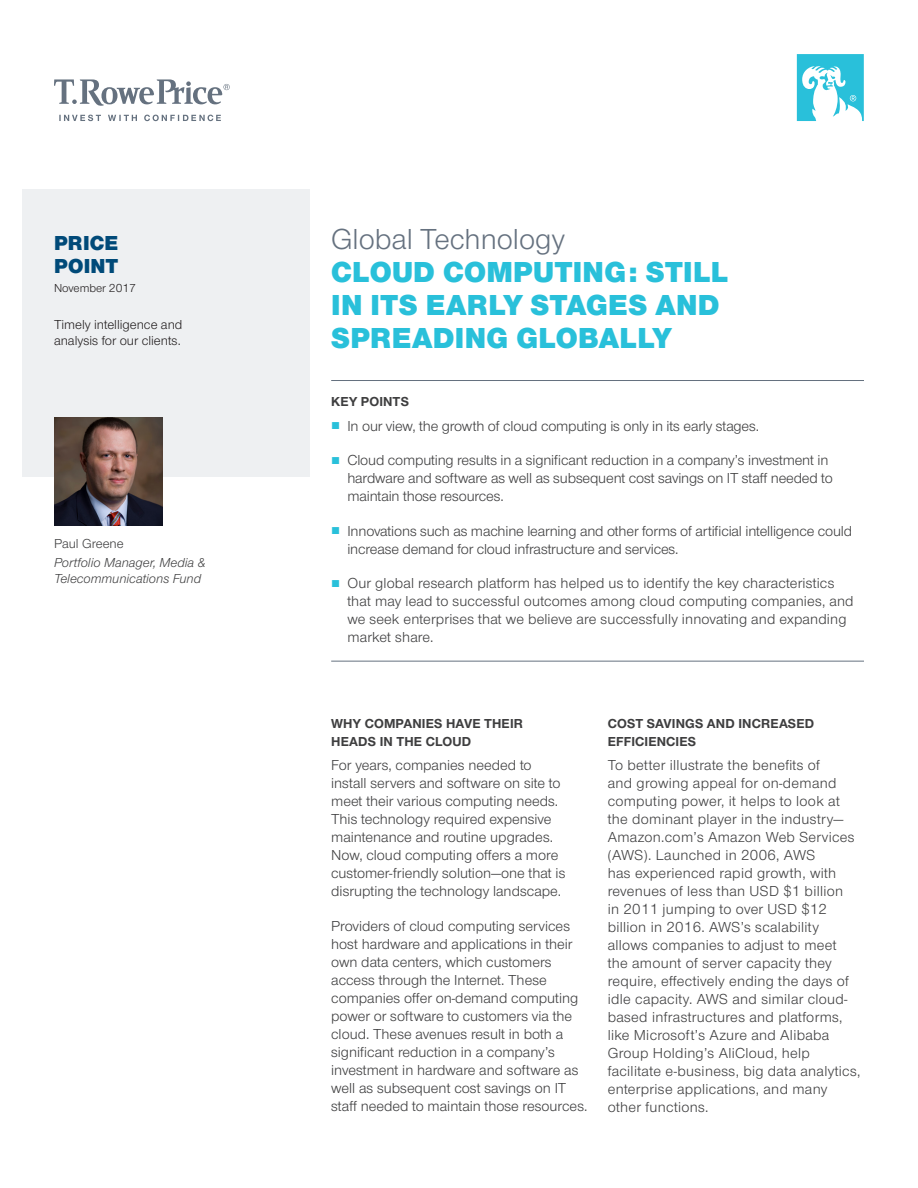
<style>
.page{position:relative;width:918px;height:1188px;background:#fff}
.page>*{position:absolute;margin:0;border:0;box-sizing:border-box;transform-origin:0 0}
.t1{font:900 30px/33px "Nimbus Sans Novus";letter-spacing:.01em;color:#29c0da}
.t2{font:30px "Nimbus Sans Novus";color:#65717f}
.t3{font:900 21px/22.5px "Nimbus Sans Novus";letter-spacing:.01em;color:#004a79}
.t4{font:15px/18px "Nimbus Sans Novus";color:#3e3e3f}
.t5{font:15px/18px "Nimbus Sans Novus";letter-spacing:.02em;color:#3e3e3f}
.t6{font:700 13.5px/17.2px "Nimbus Sans Novus";letter-spacing:.01em;color:#3e3e3f}
.t7{font:italic 13.5px/16.5px "Nimbus Sans Novus";color:#3e3e3f}
.t8{font:13.5px/16.5px "Nimbus Sans Novus";color:#231f20}
.t9{font:13.5px "Nimbus Sans Novus";color:#3e3e3f}
.t10{font:12px "Nimbus Sans Novus";color:#231f20}
.s1{font-family:"Arial";color:#29c0da}
</style>
<div class="page">
<div style="left:22px;top:189px;width:288px;height:288px;background:#eef0f2"></div>
<svg style="left:59px;top:115px;width:162px;height:6px"></svg>
<svg style="left:54px;top:79px;width:176px;height:27px"></svg>
<svg style="left:797px;top:54px;width:67px;height:67px"></svg>
<hr style="left:331px;top:380px;width:533px;height:1px;background:#65717f">
<img style="left:54px;top:417px;width:108px;height:108px">
<hr style="left:331px;top:661px;width:533px;height:1px;background:#65717f">
<h2 class="t3" style="left:54px;top:231px;width:66px">PRICE<br>POINT</h2>
<p class="t10" style="left:54px;top:280px;width:84px">November 2017</p>
<p class="t8" style="left:54px;top:316px;width:130px">Timely intelligence and analysis for our clients.</p>
<p class="t9" style="left:54px;top:535px;width:71px">Paul Greene</p>
<p class="t7" style="left:54px;top:553px;width:153px">Portfolio Manager, Media &amp;<br>Telecommunications Fund</p>
<h1 class="t2" style="left:331px;top:220px;width:235px">Global Technology</h1>
<h1 class="t1" style="left:331px;top:254px;width:399px">CLOUD COMPUTING: STILL<br>IN ITS EARLY STAGES AND<br>SPREADING GLOBALLY</h1>
<p class="t6" style="left:331px;top:392px;width:79px">KEY POINTS</p>
<p class="t4" style="left:331px;top:416px;width:429px"><span class="s1">■</span> In our view, the growth of cloud computing is only in its early stages.</p>
<p class="t4" style="left:347px;top:451px;width:487px;text-indent:-16px"><span class="s1">■</span> Cloud computing results in a significant reduction in a company’s investment in hardware and software as well as subsequent cost savings on IT staff needed to maintain those resources.</p>
<p class="t4" style="left:347px;top:521px;width:506px;text-indent:-16px"><span class="s1">■</span> Innovations such as machine learning and other forms of artificial intelligence could increase demand for cloud infrastructure and services.</p>
<p class="t4" style="left:347px;top:574px;width:508px;text-indent:-16px"><span class="s1">■</span> Our global research platform has helped us to identify the key characteristics that may lead to successful outcomes among cloud computing companies, and we seek enterprises that we believe are successfully innovating and expanding market share.</p>
<p class="t6" style="left:331px;top:715px;width:193px">WHY COMPANIES HAVE THEIR<br>HEADS IN THE CLOUD</p>
<p class="t4" style="left:331px;top:756px;width:236px">For years, companies needed to install servers and software on site to meet their various computing needs.<br>This technology required expensive maintenance and routine upgrades.<br>Now, cloud computing offers a more customer-friendly solution—one that is disrupting the technology landscape.</p>
<p class="t4" style="left:331px;top:916px;width:258px">Providers of cloud computing services host hardware and applications in their own data centers, which customers access through the Internet. These companies offer on-demand computing power or software to customers via the cloud. These avenues result in both a significant reduction in a company’s investment in hardware and software as well as subsequent cost savings on IT staff needed to maintain those resources.</p>
<p class="t6" style="left:608px;top:715px;width:208px">COST SAVINGS AND INCREASED<br>EFFICIENCIES</p>
<p class="t5" style="left:608px;top:756px;width:254px">To better illustrate the benefits of<br>and growing appeal for on-demand computing power, it helps to look at the dominant player in the industry— Amazon.com’s Amazon Web Services (AWS). Launched in 2006, AWS<br>has experienced rapid growth, with revenues of less than USD $1 billion<br>in 2011 jumping to over USD $12 billion in 2016. AWS’s scalability allows companies to adjust to meet<br>the amount of server capacity they require, effectively ending the days of idle capacity. AWS and similar cloud&shy;based infrastructures and platforms, like Microsoft’s Azure and Alibaba Group Holding’s AliCloud, help facilitate e-business, big data analytics, enterprise applications, and many other functions.</p>
</div>
